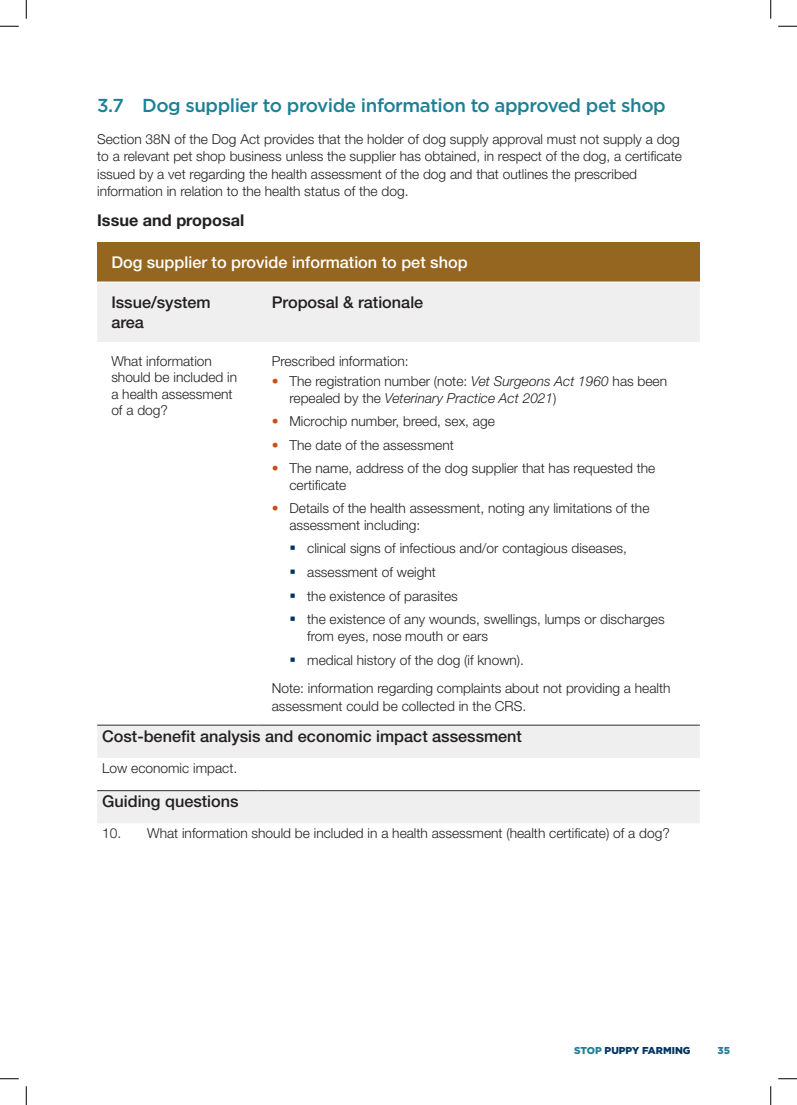
<style>
.page{position:relative;width:797px;height:1105px;background:#fff}
.page>*{position:absolute;margin:0;border:0;box-sizing:border-box;transform-origin:0 0}
.t1{font:500 18.75px "Gotham";letter-spacing:-.025em;color:#1c8197}
.t2{font:500 16.25px/20px "Helvetica Neue LT Std";color:#231f20}
.t3{font:500 16.25px "Helvetica Neue LT Std";color:#fff}
.t4{font:700 16.25px "Helvetica Neue LT Std";color:#231f20}
.t5{font:300 13.75px/16.5px "Helvetica Neue LT Std";color:#231f20}
.t6{font:900 10px "Gotham";color:#003560}
.t7{font:900 10px "Gotham";color:#1c8197}
.s1{font-weight:700;color:#ca4f1d}
.s2{font-style:italic}
.s3{color:#003560}
.s4{color:#1c8197}
</style>
<div class="page">
<div style="left:97px;top:242px;width:602px;height:40px;background:#946620"></div>
<svg style="left:97px;top:283px;width:602px;height:540px"></svg>
<hr style="left:97px;top:725px;width:160px;height:1px;background:#312f30">
<hr style="left:257px;top:725px;width:442px;height:1px;background:#312f30">
<hr style="left:97px;top:790px;width:160px;height:1px;background:#312f30">
<hr style="left:257px;top:790px;width:442px;height:1px;background:#312f30">
<svg style="left:0;top:25px;width:19px;height:2px"></svg>
<svg style="left:778px;top:25px;width:19px;height:2px"></svg>
<svg style="left:0;top:1078px;width:19px;height:1px"></svg>
<svg style="left:778px;top:1078px;width:19px;height:1px"></svg>
<svg style="left:25px;top:0;width:2px;height:19px"></svg>
<svg style="left:25px;top:1086px;width:2px;height:19px"></svg>
<svg style="left:770px;top:0;width:1px;height:19px"></svg>
<svg style="left:770px;top:1086px;width:1px;height:19px"></svg>
<h1 class="t1" style="left:97px;top:93px;width:570px">3.7 Dog supplier to provide information to approved pet shop</h1>
<p class="t5" style="left:97px;top:130px;width:586px;line-height:17.5px">Section 38N of the Dog Act provides that the holder of dog supply approval must not supply a dog to a relevant pet shop business unless the supplier has obtained, in respect of the dog, a certificate issued by a vet regarding the health assessment of the dog and that outlines the prescribed information in relation to the health status of the dog.</p>
<p class="t4" style="left:97px;top:211px;width:149px">Issue and proposal</p>
<p class="t3" style="left:111px;top:252px;width:358px">Dog supplier to provide information to pet shop</p>
<p class="t2" style="left:111px;top:292px;width:101px">Issue/system area</p>
<p class="t2" style="left:272px;top:292px;width:153px">Proposal &amp; rationale</p>
<p class="t5" style="left:111px;top:353px;width:127px">What information should be included in a health assessment of a dog?</p>
<p class="t5" style="left:272px;top:353px;width:138px">Prescribed information:</p>
<p class="t5" style="left:289px;top:373px;width:379px;text-indent:-18px"><span class="s1">•</span> The registration number (note: <span class="s2">Vet Surgeons Act 1960</span> has been repealed by the <span class="s2">Veterinary Practice Act 2021</span>)</p>
<p class="t5" style="left:272px;top:413px;width:225px"><span class="s1">•</span> Microchip number, breed, sex, age</p>
<p class="t5" style="left:272px;top:436px;width:183px"><span class="s1">•</span> The date of the assessment</p>
<p class="t5" style="left:289px;top:460px;width:367px;text-indent:-18px"><span class="s1">•</span> The name, address of the dog supplier that has requested the certificate</p>
<p class="t5" style="left:289px;top:500px;width:361px;text-indent:-18px"><span class="s1">•</span> Details of the health assessment, noting any limitations of the assessment including:</p>
<p class="t5" style="left:289px;top:540px;width:339px"><span class="s3">▪</span> clinical signs of infectious and/or contagious diseases,</p>
<p class="t5" style="left:289px;top:564px;width:148px"><span class="s3">▪</span> assessment of weight</p>
<p class="t5" style="left:289px;top:587px;width:170px"><span class="s3">▪</span> the existence of parasites</p>
<p class="t5" style="left:307px;top:611px;width:359px;text-indent:-18px"><span class="s3">▪</span> the existence of any wounds, swellings, lumps or discharges from eyes, nose mouth or ears</p>
<p class="t5" style="left:272px;top:646px;width:400px;line-height:28.1px;text-indent:18px"><span class="s3">▪</span> medical history of the dog (if known).<br>Note: information regarding complaints about not providing a health</p>
<p class="t5" style="left:272px;top:697px;width:256px">assessment could be collected in the CRS.</p>
<p class="t2" style="left:102px;top:726px;width:421px">Cost-benefit analysis and economic impact assessment</p>
<p class="t5" style="left:102px;top:759px;width:136px">Low economic impact.</p>
<p class="t2" style="left:102px;top:791px;width:138px">Guiding questions</p>
<p class="t5" style="left:102px;top:825px;width:569px">10. What information should be included in a health assessment (health certificate) of a dog?</p>
<p class="t6" style="left:574px;top:1044px;width:118px"><span class="s4">STOP</span> PUPPY FARMING</p>
<p class="t7" style="left:717px;top:1044px;width:14px">35</p>
</div>
